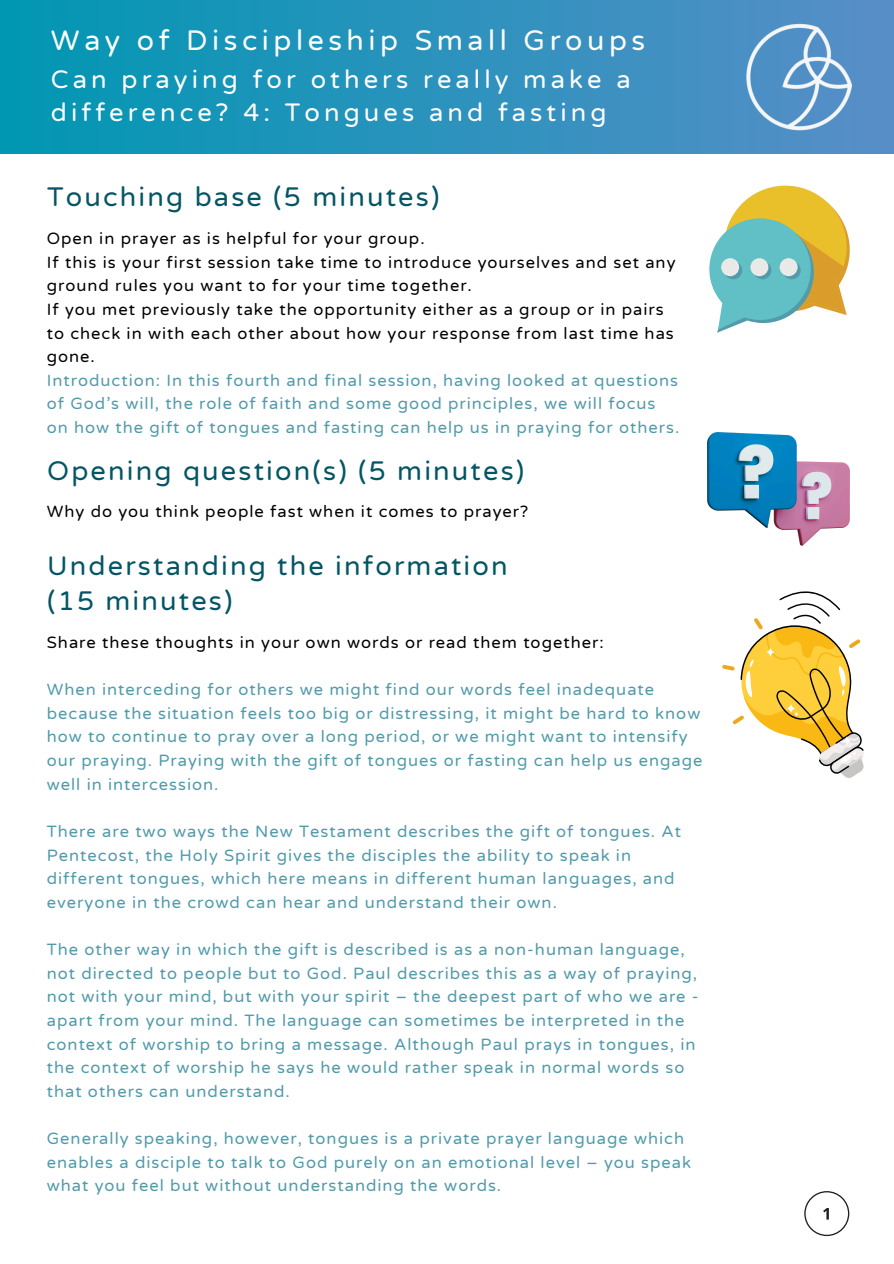
<style>
.page{position:relative;width:894px;height:1264px;background:#fff}
.page>*{position:absolute;margin:0;border:0;box-sizing:border-box;transform-origin:0 0}
.t1{font:28.5px "Varela Round";letter-spacing:.16em;color:#fff}
.t2{font:27.15px/34.8px "Varela Round";letter-spacing:.08em;color:#045665}
.t3{font:25.5px/32.7px "Varela Round";letter-spacing:.16em;color:#fff}
.t4{font:16.5px/23.7px "Varela Round";letter-spacing:.06em;color:#529baa}
.t5{font:16.5px/23.7px "Varela Round";letter-spacing:.06em;color:#000}
</style>
<div class="page">
<div style="left:0;top:0;width:893px;height:153px;background:linear-gradient(to right,#0097b2,#588ec8)"></div>
<img style="left:733px;top:12px;width:130px;height:130px">
<svg style="left:709px;top:185px;width:141px;height:148px"></svg>
<svg style="left:724px;top:261px;width:18px;height:18px"></svg>
<svg style="left:753px;top:261px;width:18px;height:18px"></svg>
<svg style="left:782px;top:261px;width:18px;height:18px"></svg>
<div style="left:721px;top:258px;width:18px;height:18px;background:#e9e9e7;border-radius:50%"></div>
<div style="left:750px;top:258px;width:18px;height:18px;background:#e9e9e7;border-radius:50%"></div>
<div style="left:779px;top:258px;width:18px;height:18px;background:#e9e9e7;border-radius:50%"></div>
<img style="left:707px;top:432px;width:141px;height:113px">
<svg style="left:804px;top:1191px;width:45px;height:44px"></svg>
<svg style="left:722px;top:591px;width:141px;height:187px"></svg>
<p class="t1" style="left:51px;top:24px;width:595px">Way of Discipleship Small Groups</p>
<h1 class="t3" style="left:51px;top:64px;width:581px">Can praying for others really make a difference? 4: Tongues and fasting</h1>
<h1 class="t2" style="left:47px;top:180px;width:394px">Touching base (5 minutes)</h1>
<p class="t5" style="left:47px;top:227px;width:379px">Open in prayer as is helpful for your group.</p>
<p class="t5" style="left:47px;top:250px;width:630px">If this is your first session take time to introduce yourselves and set any ground rules you want to for your time together.</p>
<p class="t5" style="left:47px;top:298px;width:628px">If you met previously take the opportunity either as a group or in pairs to check in with each other about how your response from last time has gone.</p>
<p class="t4" style="left:47px;top:369px;width:634px">Introduction: In this fourth and final session, having looked at questions of God’s will, the role of faith and some good principles, we will focus on how the gift of tongues and fasting can help us in praying for others.</p>
<p class="t2" style="left:47px;top:453px;width:478px">Opening question(s) (5 minutes)</p>
<p class="t5" style="left:47px;top:500px;width:483px">Why do you think people fast when it comes to prayer?</p>
<p class="t2" style="left:47px;top:549px;width:462px">Understanding the information (15 minutes)</p>
<p class="t5" style="left:47px;top:630px;width:558px">Share these thoughts in your own words or read them together:</p>
<h1 class="t4" style="left:47px;top:678px;width:657px">When interceding for others we might find our words feel inadequate because the situation feels too big or distressing, it might be hard to know how to continue to pray over a long period, or we might want to intensify our praying. Praying with the gift of tongues or fasting can help us engage well in intercession.</h1>
<p class="t4" style="left:47px;top:819px;width:635px">There are two ways the New Testament describes the gift of tongues. At Pentecost, the Holy Spirit gives the disciples the ability to speak in different tongues, which here means in different human languages, and everyone in the crowd can hear and understand their own.</p>
<p class="t4" style="left:47px;top:938px;width:653px">The other way in which the gift is described is as a non-human language, not directed to people but to God. Paul describes this as a way of praying, not with your mind, but with your spirit – the deepest part of who we are - apart from your mind. The language can sometimes be interpreted in the context of worship to bring a message. Although Paul prays in tongues, in the context of worship he says he would rather speak in normal words so that others can understand.</p>
<p class="t4" style="left:47px;top:1127px;width:645px">Generally speaking, however, tongues is a private prayer language which enables a disciple to talk to God purely on an emotional level – you speak what you feel but without understanding the words.</p>
</div>
